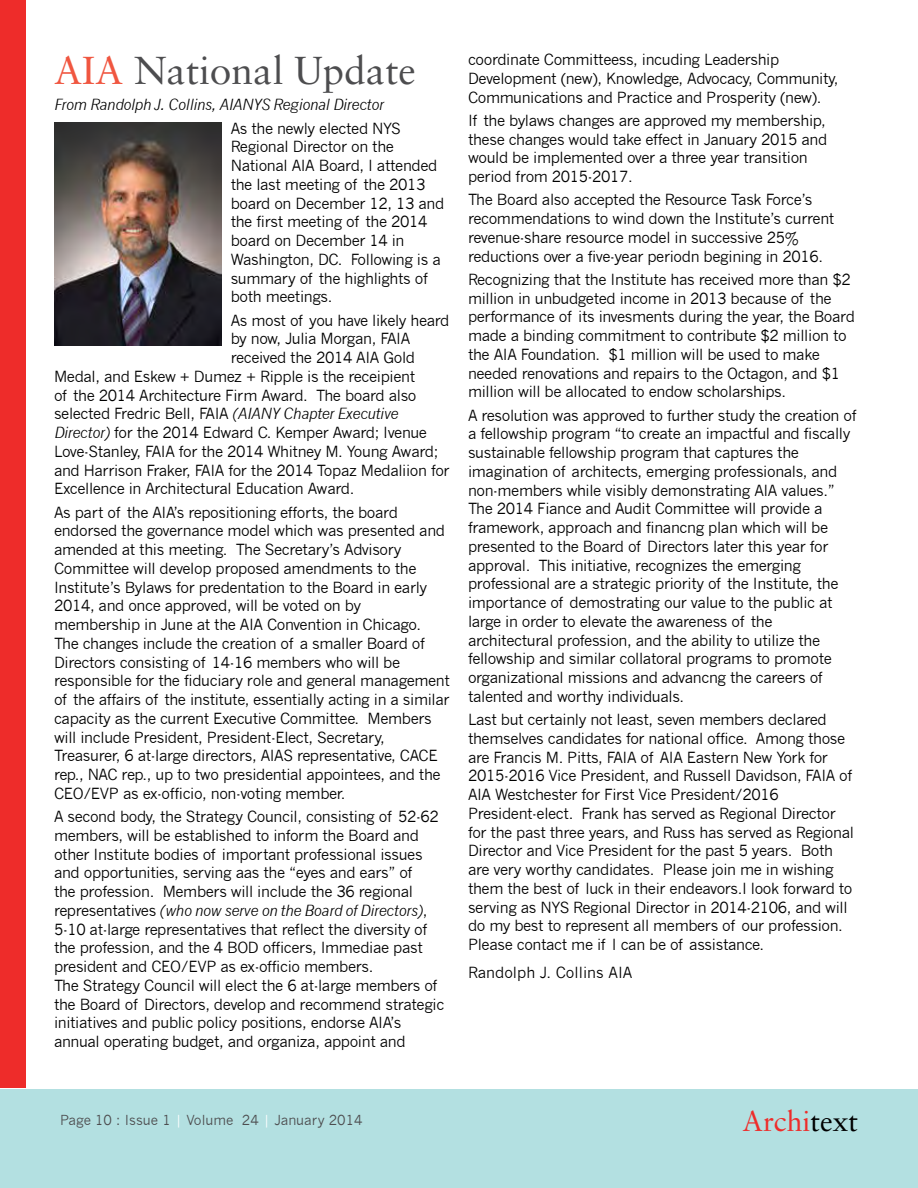
<style>
.page{position:relative;width:918px;height:1188px;background:#fff}
.page>*{position:absolute;margin:0;border:0;box-sizing:border-box;transform-origin:0 0}
.t1{font:39px "Sabon";color:#4d4d4f}
.t2{font:28.5px "Sabon";color:#ee2c2a}
.t3{font:15px/18.8px "News Gothic";letter-spacing:-.025em;color:#000}
.t4{font:italic 15px "News Gothic";letter-spacing:-.025em;color:#000}
.t5{font:15px "News Gothic";color:#000}
.t6{font:13.5px "News Gothic";color:#4d4d4f}
.s1{color:#f05640}
.s2{font-style:italic}
.s3{color:#fff}
.s4{color:#000}
</style>
<div class="page">
<div style="left:0;top:1089px;width:918px;height:99px;background:#b3e0e1"></div>
<div style="left:0;top:0;width:26px;height:1087px;background:#ee2c2a"></div>
<img style="left:54px;top:122px;width:168px;height:224px">
<h1 class="t1" style="left:54px;top:47px;width:363px"><span class="s1">AIA</span> National Update</h1>
<p class="t4" style="left:54px;top:96px;width:332px">From Randolph J. Collins, AIANYS Regional Director</p>
<p class="t3" style="left:231px;top:119px;width:215px">As the newly elected NYS<br>Regional Director on the<br>National AIA Board, I attended the last meeting of the 2013 board on December 12, 13 and the first meeting of the 2014 board on December 14 in<br>Washington, DC. Following is a summary of the highlights of both meetings.</p>
<p class="t3" style="left:231px;top:311px;width:220px">As most of you have likely heard</p>
<p class="t3" style="left:231px;top:330px;width:181px">by now, Julia Morgan, FAIA</p>
<p class="t3" style="left:231px;top:348px;width:186px">received the 2014 AIA Gold</p>
<p class="t3" style="left:54px;top:367px;width:363px">Medal, and Eskew + Dumez + Ripple is the receipient</p>
<p class="t3" style="left:54px;top:386px;width:364px">of the 2014 Architecture Firm Award. The board also</p>
<p class="t3" style="left:54px;top:405px;width:346px">selected Fredric Bell, FAIA <span class="s2">(AIANY Chapter Executive</span></p>
<p class="t3" style="left:54px;top:423px;width:375px"><span class="s2">Director)</span> for the 2014 Edward C. Kemper Award; Ivenue</p>
<p class="t3" style="left:54px;top:442px;width:386px">Love-Stanley, FAIA for the 2014 Whitney M. Young Award;</p>
<p class="t3" style="left:54px;top:461px;width:397px">and Harrison Fraker, FAIA for the 2014 Topaz Medaliion for</p>
<p class="t3" style="left:54px;top:480px;width:302px">Excellence in Architectural Education Award.</p>
<p class="t3" style="left:54px;top:503px;width:397px">As part of the AIA’s repositioning efforts, the board endorsed the governance model which was presented and amended at this meeting. The Secretary’s Advisory Committee will develop proposed amendments to the Institute’s Bylaws for predentation to the Board in early 2014, and once approved, will be voted on by membership in June at the AIA Convention in Chicago.<br>The changes include the creation of a smaller Board of Directors consisting of 14-16 members who will be responsible for the fiduciary role and general management of the affairs of the institute, essentially acting in a similar capacity as the current Executive Committee. Members will include President, President-Elect, Secretary, Treasurer, 6 at-large directors, AIAS representative, CACE rep., NAC rep., up to two presidential appointees, and the CEO/EVP as ex-officio, non-voting member.</p>
<p class="t3" style="left:54px;top:807px;width:392px">A second body, the Strategy Council, consisting of 52-62 members, will be established to inform the Board and other Institute bodies of important professional issues and opportunities, serving aas the “eyes and ears” of<br>the profession. Members will include the 36 regional representatives <span class="s2">(who now serve on the Board of Directors)</span>, 5-10 at-large representatives that reflect the diversity of the profession, and the 4 BOD officers, Immediae past president and CEO/EVP as ex-officio members.<br>The Strategy Council will elect the 6 at-large members of the Board of Directors, develop and recommend strategic initiatives and public policy positions, endorse AIA’s annual operating budget, and organiza, appoint and</p>
<p class="t3" style="left:468px;top:50px;width:372px">coordinate Committeess, incuding Leadership<br>Development (new), Knowledge, Advocacy, Community,<br>Communications and Practice and Prosperity (new).</p>
<p class="t3" style="left:468px;top:111px;width:361px">If the bylaws changes are approved my membership, these changes would take effect in January 2015 and would be implemented over a three year transition period from 2015-2017.</p>
<p class="t3" style="left:468px;top:191px;width:368px">The Board also accepted the Resource Task Force’s recommendations to wind down the Institute’s current revenue-share resource model in successive 25% reductions over a five-year periodn begining in 2016.</p>
<p class="t3" style="left:468px;top:270px;width:388px">Recognizing that the Institute has received more than $2 million in unbudgeted income in 2013 because of the performance of its invesments during the year, the Board made a binding commitment to contribute $2 million to the AIA Foundation. $1 million will be used to make needed renovations and repairs to the Octagon, and $1 million will be allocated to endow scholarships.</p>
<p class="t3" style="left:468px;top:406px;width:390px">A resolution was approved to further study the creation of a fellowship program “to create an impactful and fiscally sustainable fellowship program that captures the imagination of architects, emerging professionals, and non-members while visibly demonstrating AIA values.” The 2014 Fiance and Audit Committee will provide a framework, approach and financng plan which will be presented to the Board of Directors later this year for approval. This initiative, recognizes the emerging professional are a strategic priority of the Institute, the importance of demostrating our value to the public at large in order to elevate the awareness of the architectural profession, and the ability to utilize the fellowship and similar collatoral programs to promote organizational missions and advancng the careers of talented and worthy individuals.</p>
<p class="t3" style="left:468px;top:710px;width:388px">Last but certainly not least, seven members declared themselves candidates for national office. Among those are Francis M. Pitts, FAIA of AIA Eastern New York for 2015-2016 Vice President, and Russell Davidson, FAIA of AIA Westchester for First Vice President/2016<br>President-elect. Frank has served as Regional Director for the past three years, and Russ has served as Regional Director and Vice President for the past 5 years. Both are very worthy candidates. Please join me in wishing them the best of luck in their endeavors.I look forward to serving as NYS Regional Director in 2014-2106, and will do my best to represent all members of our profession.<br>Please contact me if I can be of assistance.</p>
<p class="t5" style="left:468px;top:964px;width:166px">Randolph J. Collins AIA</p>
<p class="t6" style="left:60px;top:1112px;width:304px">Page 10 : Issue 1 <span class="s3">|</span> Volume 24 <span class="s3">|</span> January 2014</p>
<h2 class="t2" style="left:742px;top:1104px;width:117px">Archi<span class="s4">text</span></h2>
</div>
